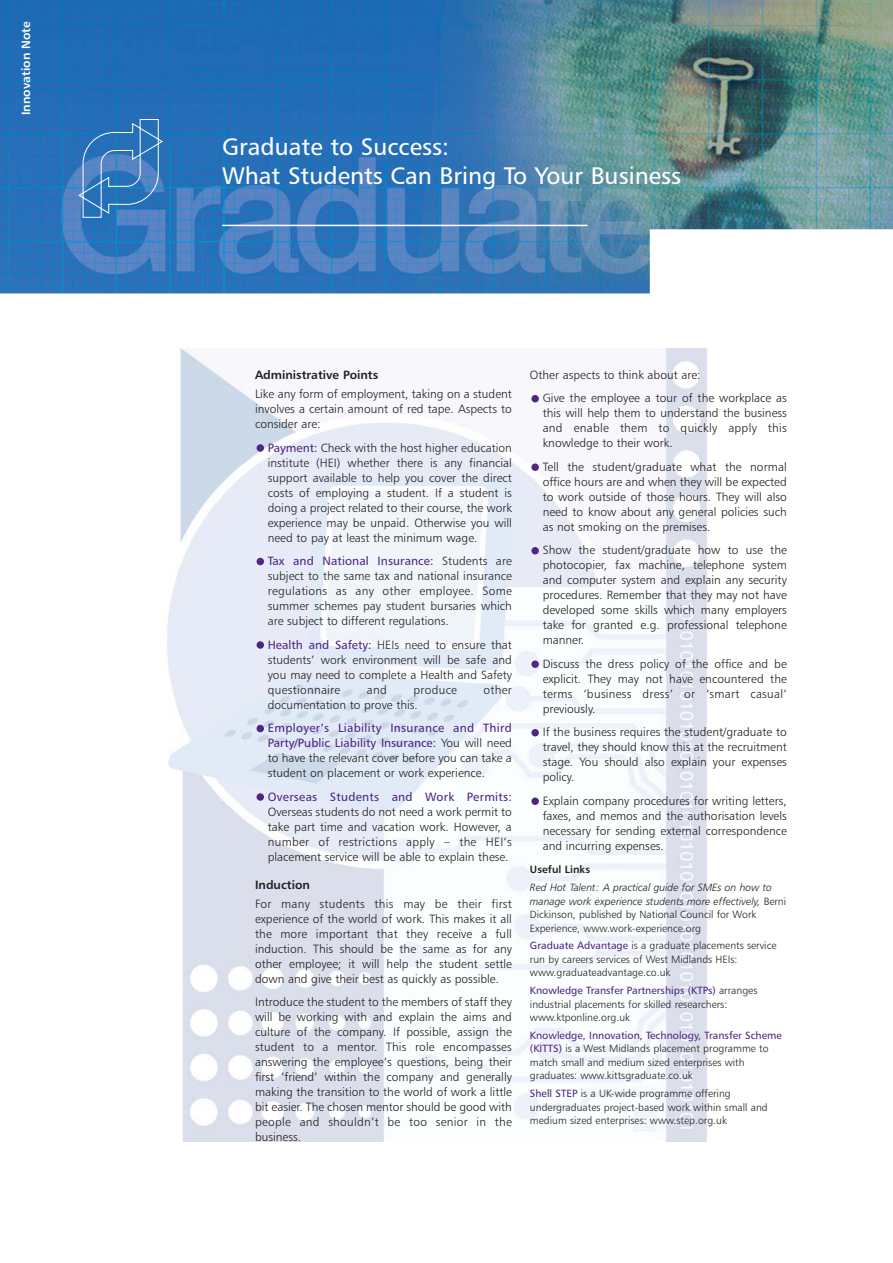
<style>
.page{position:relative;width:893px;height:1263px;background:#fff}
.page>*{position:absolute;margin:0;border:0;box-sizing:border-box;transform-origin:0 0}
.t1{font:24px/28.8px "Humanist 777 BT Roman B";color:#fff}
.t2{font:12px/15px "Humanist 777 BT Light B";color:#231f20;text-align:justify}
.t3{font:12px/15px "Humanist 777 BT Roman B";letter-spacing:.025em;color:#4f2683}
.t4{font:12px "Humanist 777 BT Roman B";letter-spacing:.005em;color:#4f2683}
.t5{font:12px "Humanist 777 BT Bold B";color:#231f20}
.t6{font:12px "Humanist 777 BT Bold B";color:#fff}
.t7{font:12px "Humanist 777 BT Light B";letter-spacing:.02em;color:#231f20}
.t8{font:10.5px/13.5px "Humanist 777 BT Light B";color:#231f20}
.t9{font:10.5px/13.5px "Humanist 777 BT Light Italic B";color:#231f20}
.t10{font:10.5px "Humanist 777 BT Roman B";color:#4f2683}
.t11{font:10.5px "Humanist 777 BT Bold B";color:#231f20}
.s1{font-family:"Humanist 777 BT Roman B";color:#4f2683}
.s2{font-family:"Humanist 777 BT Light B";color:#231f20}
.s3{font-family:"Humanist 777 BT Light B"}
</style>
<div class="page">
<img style="left:167px;top:349px;width:540px;height:792px">
<img style="left:0;top:0;width:892px;height:293px">
<div style="left:531px;top:798px;width:8px;height:7px;background:#4f2683;border-radius:50%"></div>
<div style="left:531px;top:729px;width:8px;height:7px;background:#4f2683;border-radius:50%"></div>
<div style="left:531px;top:661px;width:8px;height:7px;background:#4f2683;border-radius:50%"></div>
<div style="left:531px;top:547px;width:8px;height:7px;background:#4f2683;border-radius:50%"></div>
<div style="left:531px;top:463px;width:8px;height:8px;background:#4f2683;border-radius:50%"></div>
<div style="left:531px;top:395px;width:8px;height:7px;background:#4f2683;border-radius:50%"></div>
<div style="left:256px;top:793px;width:8px;height:8px;background:#4f2683;border-radius:50%"></div>
<div style="left:256px;top:725px;width:8px;height:7px;background:#4f2683;border-radius:50%"></div>
<div style="left:256px;top:641px;width:8px;height:8px;background:#4f2683;border-radius:50%"></div>
<div style="left:256px;top:558px;width:8px;height:7px;background:#4f2683;border-radius:50%"></div>
<div style="left:256px;top:444px;width:8px;height:8px;background:#4f2683;border-radius:50%"></div>
<hr style="left:222px;top:225px;width:365px;height:1px;background:#fff">
<svg style="left:78px;top:119px;width:85px;height:99px;background:#407fc0"></svg>
<p class="t6" style="left:21px;top:115px;width:95px;rotate:-90deg">Innovation Note</p>
<h1 class="t1" style="left:222px;top:133px;width:460px">Graduate to Success:<br>What Students Can Bring To Your Business</h1>
<p class="t5" style="left:255px;top:370px;width:125px">Administrative Points</p>
<p class="t2" style="left:255px;top:387px;width:258px">Like any form of employment, taking on a student involves a certain amount of red tape. Aspects to consider are:</p>
<p class="t2" style="left:268px;top:441px;width:246px"><span class="s1">Payment:</span> Check with the host higher education institute (HEI) whether there is any financial support available to help you cover the direct costs of employing a student. If a student is doing a project related to their course, the work experience may be unpaid. Otherwise you will need to pay at least the minimum wage.</p>
<p class="t4" style="left:268px;top:556px;width:246px">Tax and National Insurance: <span class="s2">Students are</span></p>
<p class="t2" style="left:268px;top:569px;width:245px">subject to the same tax and national insurance regulations as any other employee. Some summer schemes pay student bursaries which are subject to different regulations.</p>
<p class="t2" style="left:268px;top:638px;width:245px"><span class="s1">Health and Safety:</span> HEIs need to ensure that students’ work environment will be safe and you may need to complete a Health and Safety questionnaire</p>
<p class="t2" style="left:367px;top:683px;width:21px">and</p>
<p class="t7" style="left:413px;top:684px;width:45px">produce</p>
<p class="t2" style="left:483px;top:683px;width:30px">other</p>
<p class="t2" style="left:268px;top:698px;width:152px">documentation to prove this.</p>
<p class="t3" style="left:268px;top:721px;width:245px">Employer’s Liability Insurance and Third<br>Party/Public Liability Insurance: <span class="s2">You will need</span></p>
<p class="t2" style="left:268px;top:751px;width:246px">to have the relevant cover before you can take a student on placement or work experience.</p>
<p class="t3" style="left:268px;top:790px;width:245px">Overseas Students and Work Permits:</p>
<p class="t2" style="left:268px;top:805px;width:245px">Overseas students do not need a work permit to take part time and vacation work. However, a number of restrictions apply – the HEI’s placement service will be able to explain these.</p>
<p class="t5" style="left:255px;top:879px;width:57px">Induction</p>
<p class="t2" style="left:255px;top:897px;width:258px">For many students this may be their first experience of the world of work. This makes it all the more important that they receive a full induction. This should be the same as for any other employee; it will help the student settle down and give their best as quickly as possible.</p>
<p class="t2" style="left:255px;top:995px;width:258px">Introduce the student to the members of staff they will be working with and explain the aims and culture of the company. If possible, assign the student to a mentor. This role encompasses answering the employee’s questions, being their first ‘friend’ within the company and generally making the transition to the world of work a little bit easier. The chosen mentor should be good with people and shouldn’t be too senior in the business.</p>
<p class="t2" style="left:542px;top:364px;width:245px;line-height:23.5px;text-indent:-13px">Other aspects to think about are:<br>Give the employee a tour of the workplace as</p>
<p class="t2" style="left:542px;top:406px;width:246px">this will help them to understand the business and enable them to quickly apply this knowledge to their work.</p>
<p class="t2" style="left:542px;top:460px;width:245px">Tell the student/graduate what the normal office hours are and when they will be expected to work outside of those hours. They will also need to know about any general policies such as not smoking on the premises.</p>
<p class="t2" style="left:542px;top:543px;width:246px">Show the student/graduate how to use the photocopier, fax machine, telephone system and computer system and explain any security procedures. Remember that they may not have developed some skills which many employers take for granted e.g. professional telephone manner.</p>
<p class="t2" style="left:542px;top:657px;width:246px">Discuss the dress policy of the office and be explicit. They may not have encountered the terms ‘business dress’ or ‘smart casual’ previously.</p>
<p class="t2" style="left:542px;top:725px;width:245px">If the business requires the student/graduate to travel, they should know this at the recruitment stage. You should also explain your expenses policy.</p>
<p class="t2" style="left:542px;top:794px;width:246px">Explain company procedures for writing letters, faxes, and memos and the authorisation levels necessary for sending external correspondence and incurring expenses.</p>
<p class="t11" style="left:530px;top:865px;width:62px">Useful Links</p>
<p class="t9" style="left:530px;top:881px;width:258px">Red Hot Talent: A practical guide for SMEs on how to manage work experience students more effectively, <span class="s3">Berni</span></p>
<p class="t8" style="left:530px;top:908px;width:228px">Dickinson, published by National Council for Work<br>Experience, www.work-experience.org</p>
<p class="t8" style="left:530px;top:940px;width:248px"><span class="s1">Graduate Advantage</span> is a graduate placements service run by careers services of West Midlands HEIs: www.graduateadvantage.co.uk</p>
<p class="t10" style="left:530px;top:986px;width:229px">Knowledge Transfer Partnerships (KTPs) <span class="s2">arranges</span></p>
<p class="t8" style="left:530px;top:998px;width:199px">industrial placements for skilled researchers: www.ktponline.org.uk</p>
<p class="t10" style="left:530px;top:1031px;width:253px">Knowledge, Innovation, Technology, Transfer Scheme</p>
<p class="t8" style="left:530px;top:1043px;width:240px"><span class="s1">(KITTS)</span> is a West Midlands placement programme to match small and medium sized enterprises with graduates: www.kittsgraduate.co.uk</p>
<p class="t8" style="left:530px;top:1087px;width:239px"><span class="s1">Shell STEP</span> is a UK-wide programme offering undergraduates project-based work within small and medium sized enterprises: www.step.org.uk</p>
</div>
